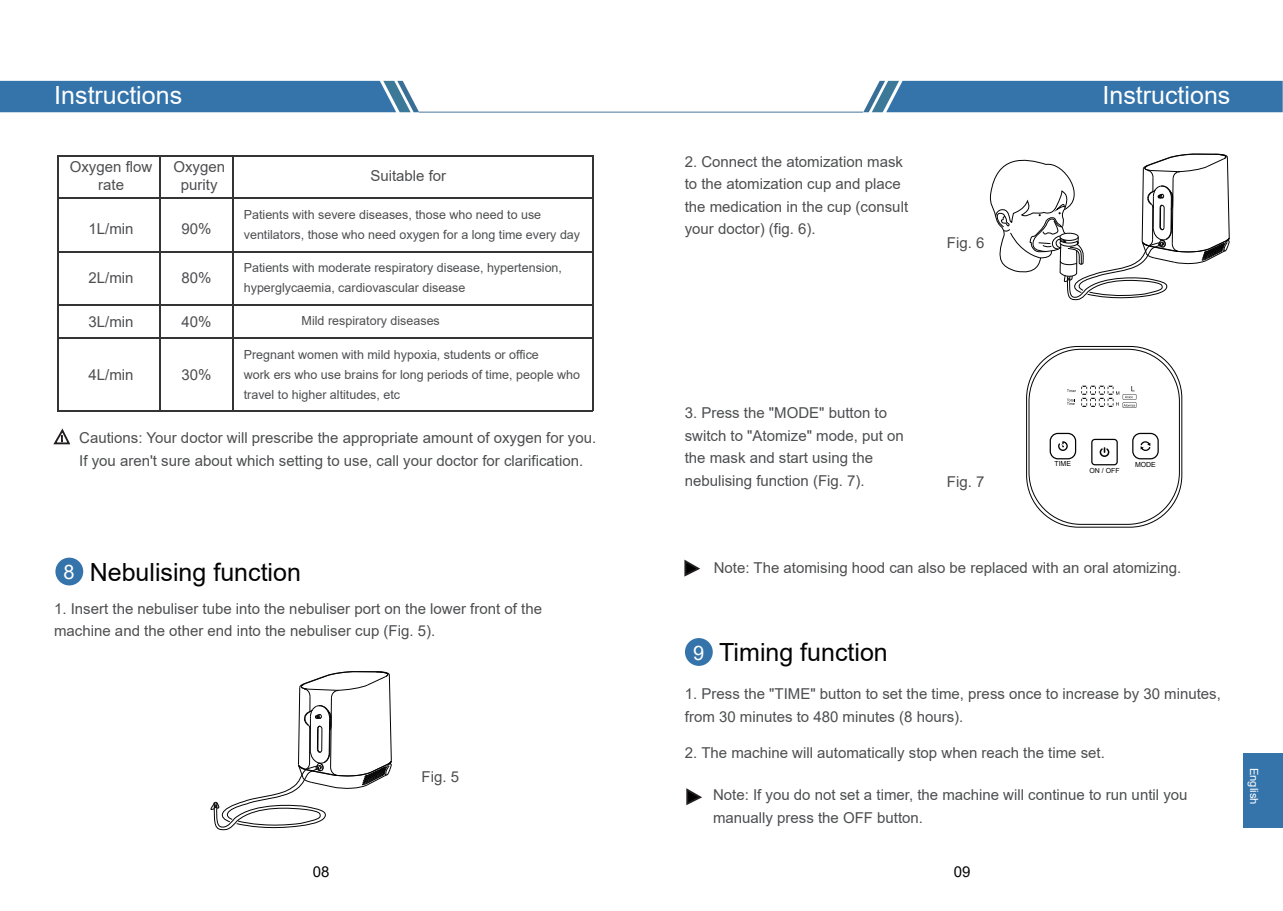
<style>
.page{position:relative;width:1283px;height:911px;background:#fff}
.page>*{position:absolute;margin:0;border:0;box-sizing:border-box;transform-origin:0 0}
.t1{font:25px "Arial";color:#030303}
.t2{font:25px "Arial";color:#fff}
.t3{font:15px/22.5px "Arial";color:#4d4e50}
.t4{font:15px "Arial";color:#030303}
.t5{font:12.5px/20px "Arial";color:#4d4e50}
.t6{font:11.25px "Arial";color:#fff}
.t7{font:7px "Arial";color:#030303}
.s1{font-size:20px;color:#fff}
</style>
<div class="page">
<svg style="left:53px;top:428px;width:18px;height:17px"></svg>
<hr style="left:57px;top:155px;width:535px;height:2px;background:#343434">
<hr style="left:57px;top:197px;width:535px;height:2px;background:#343434">
<hr style="left:57px;top:251px;width:535px;height:1px;background:#343434">
<hr style="left:57px;top:304px;width:535px;height:1px;background:#343434">
<hr style="left:57px;top:337px;width:535px;height:1px;background:#343434">
<hr style="left:57px;top:410px;width:535px;height:1px;background:#343434">
<hr style="left:57px;top:155px;width:1px;height:256px;background:#343434">
<hr style="left:159px;top:155px;width:2px;height:256px;background:#343434">
<hr style="left:232px;top:155px;width:2px;height:256px;background:#343434">
<hr style="left:592px;top:155px;width:1px;height:256px;background:#343434">
<svg style="left:684px;top:559px;width:16px;height:18px"></svg>
<svg style="left:686px;top:788px;width:16px;height:18px"></svg>
<svg style="left:0;top:81px;width:419px;height:31px;background:#3b78ac"></svg>
<svg style="left:863px;top:81px;width:419px;height:31px;background:#3b79ac"></svg>
<hr style="left:419px;top:112px;width:444px;height:1px;background:#396e96">
<div style="left:685px;top:638px;width:28px;height:28px;background:#3474aa;border-radius:50%"></div>
<div style="left:55px;top:557px;width:28px;height:28px;background:#3474aa;border-radius:50%"></div>
<div style="left:1243px;top:753px;width:40px;height:74px;background:#3474aa"></div>
<svg style="left:989px;top:154px;width:241px;height:147px"></svg>
<svg style="left:210px;top:671px;width:182px;height:160px"></svg>
<svg style="left:1067px;top:386px;width:69px;height:22px"></svg>
<div style="left:1026px;top:346px;width:156px;height:181px;border:1px solid #030303;border-radius:52px"></div>
<div style="left:1028px;top:349px;width:151px;height:175px;border:1px solid #030303;border-radius:52px"></div>
<svg style="left:1099px;top:447px;width:10px;height:10px"></svg>
<div style="left:1091px;top:439px;width:27px;height:26px;border:1px solid #030303;border-radius:3px"></div>
<div style="left:1049px;top:433px;width:27px;height:26px;border:1px solid #030303;border-radius:8px"></div>
<svg style="left:1058px;top:441px;width:10px;height:10px"></svg>
<div style="left:1132px;top:433px;width:26px;height:26px;border:1px solid #030303;border-radius:8px"></div>
<svg style="left:1140px;top:441px;width:10px;height:10px"></svg>
<h1 class="t2" style="left:54px;top:78px;width:129px">Instructions</h1>
<h1 class="t2" style="left:1102px;top:78px;width:129px">Instructions</h1>
<p class="t3" style="left:70px;top:158px;width:84px;line-height:18px;text-align:center">Oxygen flow rate</p>
<p class="t3" style="left:89px;top:218px;width:47px">1L/min</p>
<p class="t3" style="left:89px;top:266px;width:47px">2L/min</p>
<p class="t3" style="left:89px;top:310px;width:47px">3L/min</p>
<p class="t3" style="left:173px;top:158px;width:53px;line-height:18px;text-align:center">Oxygen purity</p>
<p class="t3" style="left:370px;top:165px;width:77px">Suitable for</p>
<p class="t3" style="left:182px;top:218px;width:32px">90%</p>
<p class="t3" style="left:182px;top:266px;width:32px">80%</p>
<p class="t3" style="left:182px;top:310px;width:32px">40%</p>
<p class="t5" style="left:244px;top:204px;width:338px">Patients with severe diseases, those who need to use ventilators, those who need oxygen for a long time every day</p>
<p class="t5" style="left:244px;top:257px;width:320px">Patients with moderate respiratory disease, hypertension, hyperglycaemia, cardiovascular disease</p>
<p class="t5" style="left:302px;top:310px;width:140px">Mild respiratory diseases</p>
<p class="t5" style="left:244px;top:345px;width:338px">Pregnant women with mild hypoxia, students or office<br>work ers who use brains for long periods of time, people who travel to higher altitudes, etc</p>
<p class="t3" style="left:79px;top:427px;width:518px">Cautions: Your doctor will prescribe the appropriate amount of oxygen for you.<br>If you aren't sure about which setting to use, call your doctor for clarification.</p>
<p class="t3" style="left:89px;top:363px;width:47px">4L/min</p>
<p class="t3" style="left:182px;top:363px;width:32px">30%</p>
<p class="t3" style="left:685px;top:150px;width:225px">2. Connect the atomization mask to the atomization cup and place the medication in the cup (consult your doctor) (fig. 6).</p>
<p class="t3" style="left:947px;top:231px;width:39px">Fig. 6</p>
<p class="t3" style="left:685px;top:401px;width:221px">3. Press the "MODE" button to switch to "Atomize" mode, put on the mask and start using the nebulising function (Fig. 7).</p>
<p class="t3" style="left:947px;top:471px;width:39px">Fig. 7</p>
<p class="t7" style="left:1054px;top:459px;width:18px">TIME</p>
<p class="t7" style="left:1135px;top:459px;width:22px">MODE</p>
<p class="t7" style="left:1089px;top:465px;width:32px">ON / OFF</p>
<h1 class="t1" style="left:64px;top:555px;width:239px"><span class="s1">8</span> Nebulising function</h1>
<p class="t3" style="left:54px;top:597px;width:489px">1. Insert the nebuliser tube into the nebuliser port on the lower front of the machine and the other end into the nebuliser cup (Fig. 5).</p>
<p class="t3" style="left:421px;top:765px;width:39px">Fig. 5</p>
<p class="t3" style="left:714px;top:556px;width:469px">Note: The atomising hood can also be replaced with an oral atomizing.</p>
<h1 class="t1" style="left:693px;top:635px;width:196px"><span class="s1">9</span> Timing function</h1>
<p class="t3" style="left:685px;top:682px;width:537px">1. Press the "TIME" button to set the time, press once to increase by 30 minutes, from 30 minutes to 480 minutes (8 hours).</p>
<p class="t3" style="left:685px;top:741px;width:421px">2. The machine will automatically stop when reach the time set.</p>
<p class="t3" style="left:713px;top:784px;width:476px">Note: If you do not set a timer, the machine will continue to run until you manually press the OFF button.</p>
<p class="t4" style="left:313px;top:861px;width:18px">08</p>
<p class="t4" style="left:954px;top:861px;width:18px">09</p>
<p class="t6" style="left:1262px;top:767px;width:38px;rotate:90deg">English</p>
</div>
